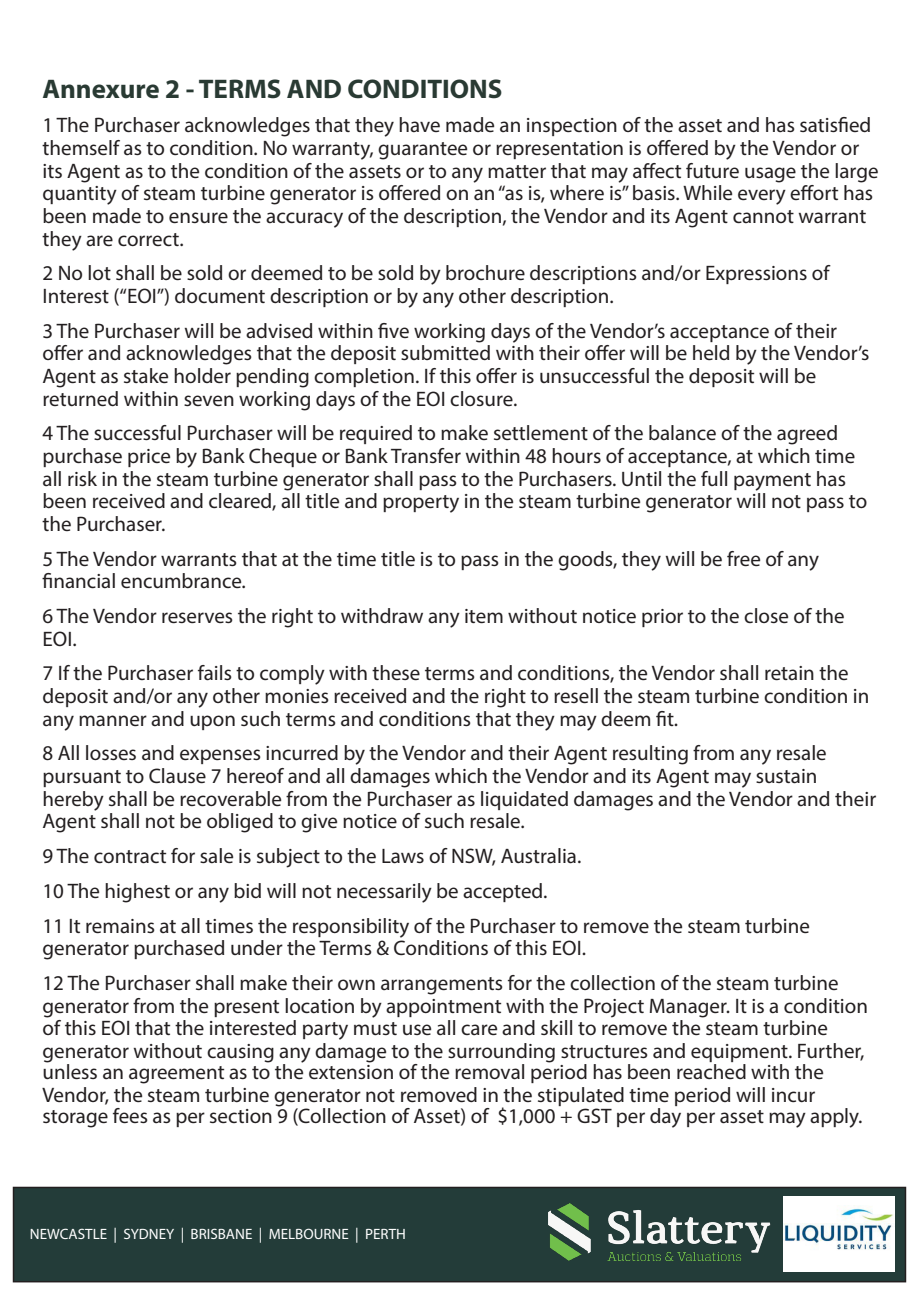
<style>
.page{position:relative;width:919px;height:1289px;background:#fff}
.page>*{position:absolute;margin:0;border:0;box-sizing:border-box;transform-origin:0 0}
.t1{font:700 27px "Myriad Pro";color:#293a33}
.t2{font:21px/22.6px "Myriad Pro";color:#231f20}
.t3{font:15px "Myriad Pro";color:#fff}
</style>
<div class="page">
<div style="left:14px;top:1187px;width:891px;height:94px;background:#233c39"></div>
<div style="left:13px;top:1186px;width:893px;height:96px;border:2px solid #231f20"></div>
<img style="left:548px;top:1203px;width:223px;height:57px">
<img style="left:783px;top:1196px;width:111px;height:75px">
<p class="t1" style="left:43px;top:71px;width:461px">Annexure 2 - TERMS AND CONDITIONS</p>
<p class="t2" style="left:43px;top:113px;width:837px">1 The Purchaser acknowledges that they have made an inspection of the asset and has satisfied themself as to condition. No warranty, guarantee or representation is offered by the Vendor or its Agent as to the condition of the assets or to any matter that may affect future usage the large quantity of steam turbine generator is offered on an “as is, where is” basis. While every effort has been made to ensure the accuracy of the description, the Vendor and its Agent cannot warrant they are correct.</p>
<p class="t2" style="left:43px;top:261px;width:788px">2 No lot shall be sold or deemed to be sold by brochure descriptions and/or Expressions of<br>Interest (“EOI”) document description or by any other description.</p>
<p class="t2" style="left:43px;top:319px;width:828px">3 The Purchaser will be advised within five working days of the Vendor’s acceptance of their offer and acknowledges that the deposit submitted with their offer will be held by the Vendor’s Agent as stake holder pending completion. If this offer is unsuccessful the deposit will be returned within seven working days of the EOI closure.</p>
<p class="t2" style="left:43px;top:421px;width:826px">4 The successful Purchaser will be required to make settlement of the balance of the agreed purchase price by Bank Cheque or Bank Transfer within 48 hours of acceptance, at which time all risk in the steam turbine generator shall pass to the Purchasers. Until the full payment has been received and cleared, all title and property in the steam turbine generator will not pass to the Purchaser.</p>
<p class="t2" style="left:43px;top:547px;width:777px">5 The Vendor warrants that at the time title is to pass in the goods, they will be free of any financial encumbrance.</p>
<p class="t2" style="left:43px;top:604px;width:803px">6 The Vendor reserves the right to withdraw any item without notice prior to the close of the<br>EOI.</p>
<p class="t2" style="left:43px;top:661px;width:828px">7 If the Purchaser fails to comply with these terms and conditions, the Vendor shall retain the deposit and/or any other monies received and the right to resell the steam turbine condition in any manner and upon such terms and conditions that they may deem fit.</p>
<p class="t2" style="left:43px;top:741px;width:835px">8 All losses and expenses incurred by the Vendor and their Agent resulting from any resale pursuant to Clause 7 hereof and all damages which the Vendor and its Agent may sustain hereby shall be recoverable from the Purchaser as liquidated damages and the Vendor and their Agent shall not be obliged to give notice of such resale.</p>
<p class="t2" style="left:43px;top:844px;width:540px">9 The contract for sale is subject to the Laws of NSW, Australia.</p>
<p class="t2" style="left:43px;top:879px;width:506px">10 The highest or any bid will not necessarily be accepted.</p>
<p class="t2" style="left:43px;top:913px;width:768px">11 It remains at all times the responsibility of the Purchaser to remove the steam turbine generator purchased under the Terms &amp; Conditions of this EOI.</p>
<p class="t2" style="left:43px;top:971px;width:827px;line-height:22px">12 The Purchaser shall make their own arrangements for the collection of the steam turbine generator from the present location by appointment with the Project Manager. It is a condition of this EOI that the interested party must use all care and skill to remove the steam turbine generator without causing any damage to the surrounding structures and equipment. Further, unless an agreement as to the extension of the removal period has been reached with the Vendor, the steam turbine generator not removed in the stipulated time period will incur storage fees as per section 9 (Collection of Asset) of $1,000 + GST per day per asset may apply.</p>
<p class="t3" style="left:30px;top:1224px;width:377px">NEWCASTLE | SYDNEY | BRISBANE | MELBOURNE | PERTH</p>
</div>
